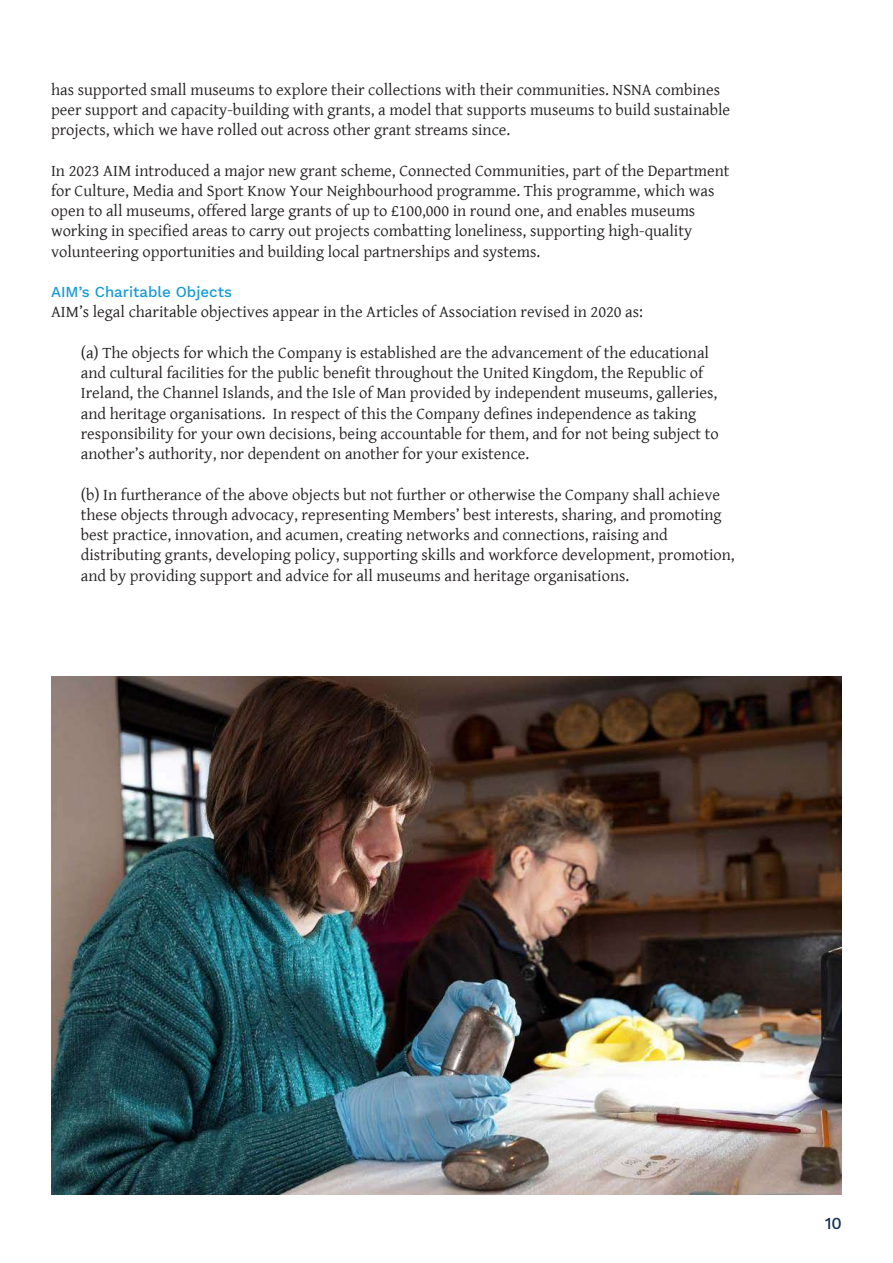
<style>
.page{position:relative;width:893px;height:1263px;background:#fff}
.page>*{position:absolute;margin:0;border:0;box-sizing:border-box;transform-origin:0 0}
.t1{font:16.5px/20.2px "Gentium Basic";color:#231f20}
.t2{font:500 16.5px "Work Sans";color:#132d53}
.t3{font:500 15px "Work Sans";color:#1799d6}
</style>
<div class="page">
<img style="left:51px;top:676px;width:791px;height:519px">
<p class="t1" style="left:51px;top:79px;width:681px">has supported small museums to explore their collections with their communities. NSNA combines peer support and capacity-building with grants, a model that supports museums to build sustainable projects, which we have rolled out across other grant streams since.</p>
<p class="t1" style="left:51px;top:160px;width:680px">In 2023 AIM introduced a major new grant scheme, Connected Communities, part of the Department for Culture, Media and Sport Know Your Neighbourhood programme. This programme, which was open to all museums, offered large grants of up to £100,000 in round one, and enables museums working in specified areas to carry out projects combatting loneliness, supporting high-quality volunteering opportunities and building local partnerships and systems.</p>
<p class="t3" style="left:51px;top:283px;width:182px">AIM’s Charitable Objects</p>
<p class="t1" style="left:51px;top:301px;width:593px">AIM’s legal charitable objectives appear in the Articles of Association revised in 2020 as:</p>
<p class="t1" style="left:81px;top:342px;width:640px">(a) The objects for which the Company is established are the advancement of the educational and cultural facilities for the public benefit throughout the United Kingdom, the Republic of Ireland, the Channel Islands, and the Isle of Man provided by independent museums, galleries, and heritage organisations. In respect of this the Company defines independence as taking responsibility for your own decisions, being accountable for them, and for not being subject to another’s authority, nor dependent on another for your existence.</p>
<p class="t1" style="left:81px;top:484px;width:655px">(b) In furtherance of the above objects but not further or otherwise the Company shall achieve these objects through advocacy, representing Members’ best interests, sharing, and promoting best practice, innovation, and acumen, creating networks and connections, raising and distributing grants, developing policy, supporting skills and workforce development, promotion, and by providing support and advice for all museums and heritage organisations.</p>
<p class="t2" style="left:825px;top:1213px;width:19px">10</p>
</div>
